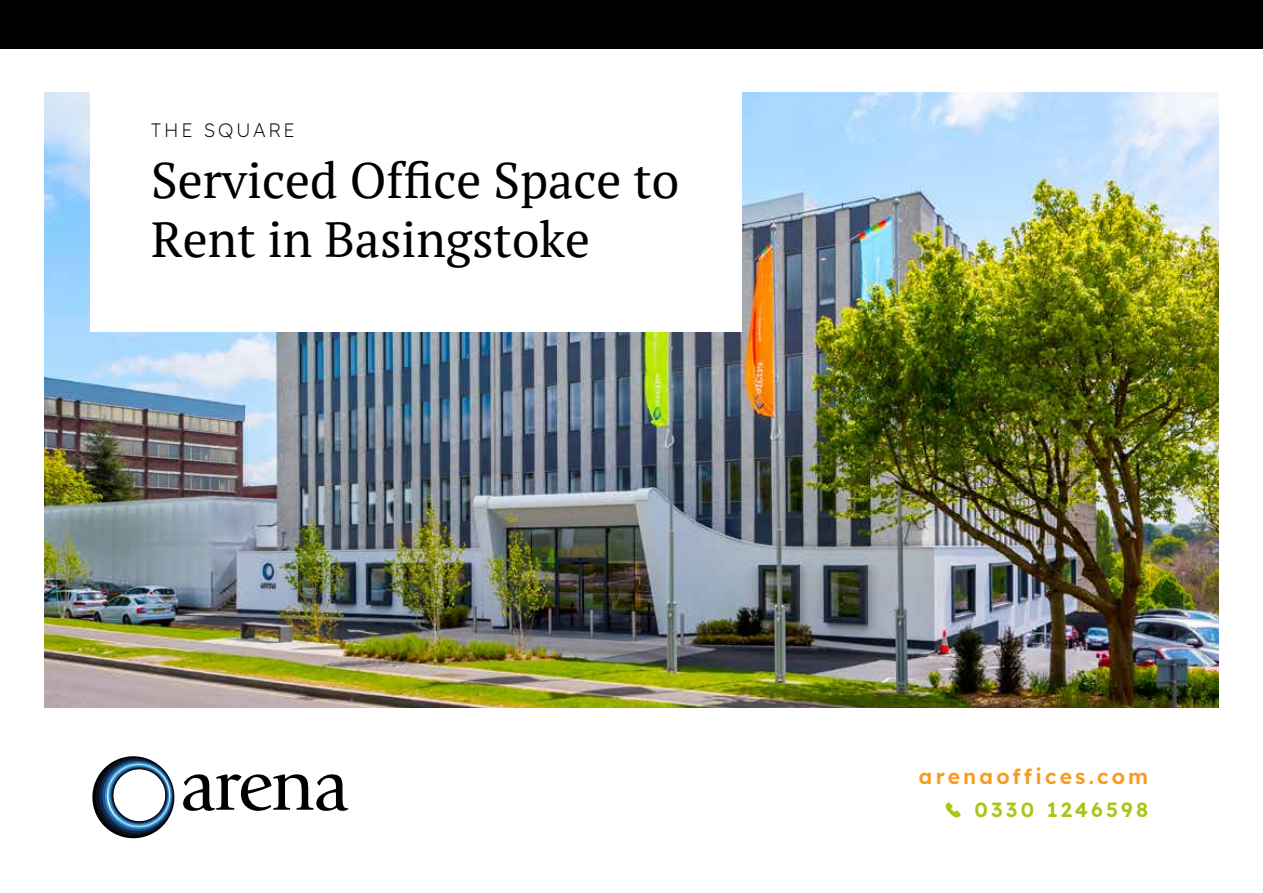
<style>
.page{position:relative;width:1263px;height:893px;background:#fff}
.page>*{position:absolute;margin:0;border:0;box-sizing:border-box;transform-origin:0 0}
.t1{font:49.65px/59.6px "PT Serif";color:#000}
.t2{font:21px "Lexend";letter-spacing:.155em;color:#f89c1f}
.t3{font:20.4px "Lexend";letter-spacing:.155em;color:#a5c715}
.t4{font:19.35px "Lexend";letter-spacing:.145em;color:#000}
</style>
<div class="page">
<svg style="left:945px;top:802px;width:16px;height:15px"></svg>
<img style="left:45px;top:92px;width:1173px;height:616px">
<div style="left:90px;top:61px;width:651px;height:271px;background:#fff"></div>
<svg style="left:92px;top:756px;width:256px;height:83px"></svg>
<div style="left:0;top:0;width:1263px;height:49px;background:#000"></div>
<p class="t4" style="left:151px;top:117px;width:145px">THE SQUARE</p>
<p class="t1" style="left:151px;top:150px;width:530px">Serviced Office Space to<br>Rent in Basingstoke</p>
<p class="t2" style="left:919px;top:761px;width:231px">arenaoffices.com</p>
<p class="t3" style="left:974px;top:795px;width:175px">0330 1246598</p>
</div>
